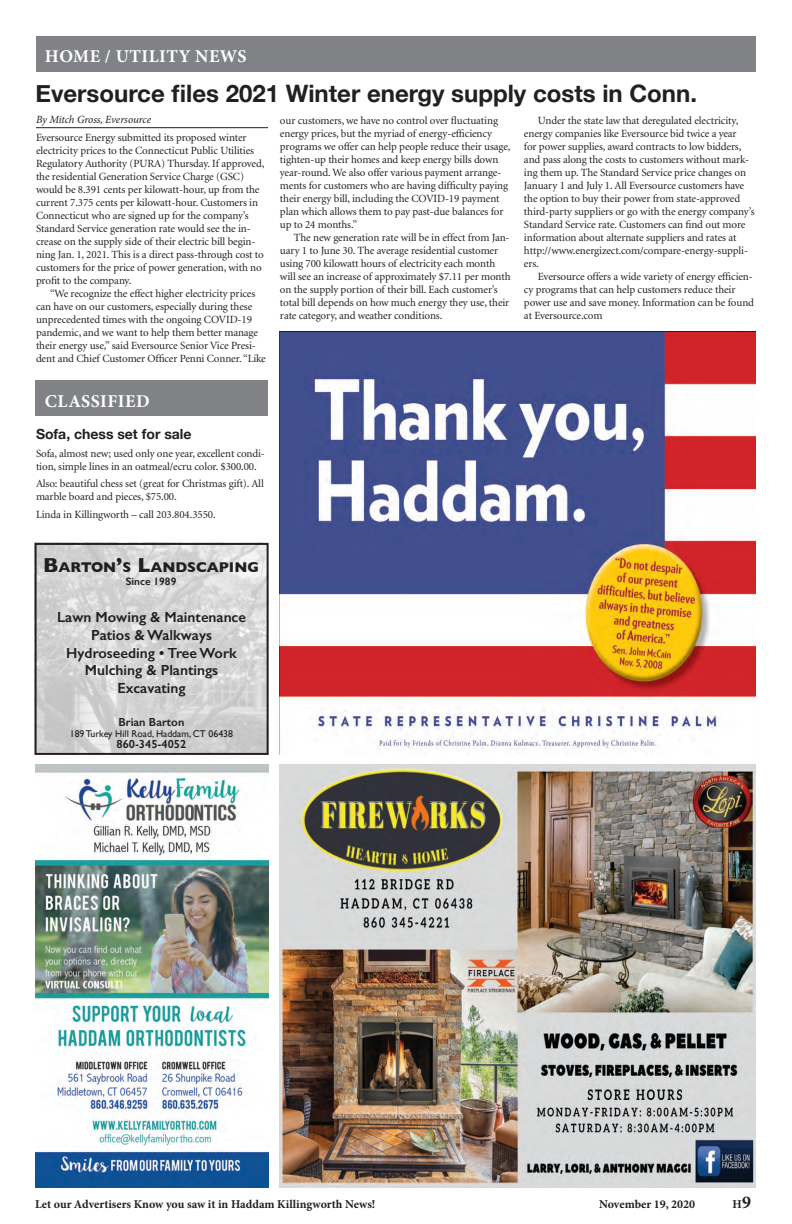
<style>
.page{position:relative;width:792px;height:1224px;background:#fff}
.page>*{position:absolute;margin:0;border:0;box-sizing:border-box;transform-origin:0 0}
.Calendar_header{font:700 24px "Helvetica Neue";color:#231f20}
.t1{font:700 18px "Minion Pro";letter-spacing:.025em;color:#fff}
.t2{font:600 14.7px/17.7px "Gill Sans";color:#231f20;text-align:center}
.t3{font:700 14.4px "Gill Sans";color:#231f20}
.Calendar_header-2{font:700 14px "Helvetica Neue";color:#231f20}
.t4{font:700 12px "Minion Pro";color:#231f20}
.t5{font:600 11.8px "Gill Sans";color:#231f20}
.t6{font:11px/13px "Minion";letter-spacing:-.01em;color:#231f20}
.t7{font:italic 11px "Minion Pro";letter-spacing:-.01em;color:#231f20}
.t8{font:600 10.8px "Gill Sans";color:#231f20}
.t9{font:9.8px "Gill Sans";color:#231f20}
.s1{font-size:20.6px}
.s2{font-size:18px}
</style>
<div class="page">
<img style="left:279px;top:765px;width:476px;height:423px">
<img style="left:279px;top:332px;width:476px;height:423px">
<img style="left:35px;top:765px;width:234px;height:423px">
<img style="left:38px;top:546px;width:228px;height:206px">
<div style="left:35px;top:543px;width:234px;height:212px;border:2px solid #231f20"></div>
<div style="left:36px;top:36px;width:720px;height:36px;background:#808285"></div>
<div style="left:36px;top:380px;width:232px;height:36px;background:#808285"></div>
<hr style="left:36px;top:127px;width:232px;height:1px;background:#231f20">
<p class="t1" style="left:45px;top:46px;width:203px">HOME / UTILITY NEWS</p>
<p class="Calendar_header" style="left:35px;top:75px;width:663px">Eversource files 2021 Winter energy supply costs in Conn.</p>
<p class="t7" style="left:36px;top:113px;width:117px">By Mitch Gross, Eversource</p>
<p class="t6" style="left:36px;top:131px;width:230px">Eversource Energy submitted its proposed winter electricity prices to the Connecticut Public Utilities Regulatory Authority (PURA) Thursday. If approved, the residential Generation Service Charge (GSC) would be 8.391 cents per kilowatt-hour, up from the current 7.375 cents per kilowatt-hour. Customers in Connecticut who are signed up for the company’s Standard Service generation rate would see the in&shy;crease on the supply side of their electric bill begin&shy;ning Jan. 1, 2021. This is a direct pass-through cost to customers for the price of power generation, with no profit to the company.</p>
<p class="t6" style="left:36px;top:287px;width:231px;text-indent:14px">“We recognize the effect higher electricity prices can have on our customers, especially during these unprecedented times with the ongoing COVID-19 pandemic, and we want to help them better manage their energy use,” said Eversource Senior Vice Presi&shy;dent and Chief Customer Officer Penni Conner. “Like</p>
<p class="t1" style="left:45px;top:390px;width:106px">CLASSIFIED</p>
<p class="Calendar_header-2" style="left:36px;top:423px;width:157px">Sofa, chess set for sale</p>
<p class="t6" style="left:36px;top:447px;width:231px">Sofa, almost new; used only one year, excellent condi&shy;tion, simple lines in an oatmeal/ecru color. $300.00.</p>
<p class="t6" style="left:36px;top:478px;width:229px">Also: beautiful chess set (great for Christmas gift). All marble board and pieces, $75.00.</p>
<p class="t6" style="left:36px;top:508px;width:181px">Linda in Killingworth – call 203.804.3550.</p>
<p class="t6" style="left:280px;top:114px;width:232px">our customers, we have no control over fluctuating energy prices, but the myriad of energy-efficiency programs we offer can help people reduce their usage, tighten-up their homes and keep energy bills down year-round. We also offer various payment arrange&shy;ments for customers who are having difficulty paying their energy bill, including the COVID-19 payment plan which allows them to pay past-due balances for up to 24 months.”</p>
<p class="t6" style="left:280px;top:231px;width:232px;text-indent:14px">The new generation rate will be in effect from Jan&shy;uary 1 to June 30. The average residential customer using 700 kilowatt hours of electricity each month will see an increase of approximately $7.11 per month on the supply portion of their bill. Each customer’s total bill depends on how much energy they use, their rate category, and weather conditions.</p>
<p class="t6" style="left:524px;top:114px;width:232px;text-indent:14px">Under the state law that deregulated electricity, energy companies like Eversource bid twice a year<br>for power supplies, award contracts to low bidders, and pass along the costs to customers without mark&shy;ing them up. The Standard Service price changes on January 1 and July 1. All Eversource customers have the option to buy their power from state-approved third-party suppliers or go with the energy company’s Standard Service rate. Customers can find out more information about alternate suppliers and rates at http://www.energizect.com/compare-energy-suppli&shy;ers.</p>
<p class="t6" style="left:524px;top:270px;width:232px;text-indent:14px">Eversource offers a wide variety of energy efficien&shy;cy programs that can help customers reduce their power use and save money. Information can be found at Eversource.com</p>
<h3 class="t3" style="left:43px;top:556px;width:217px"><span class="s1">B</span>ARTON<span class="s1">’</span>S <span class="s1">L</span>ANDSCAPING</h3>
<p class="t8" style="left:126px;top:575px;width:52px">Since 1989</p>
<h3 class="t2" style="left:57px;top:609px;width:190px">Lawn Mowing &amp; Maintenance<br>Patios &amp; Walkways<br>Hydroseeding • Tree Work<br>Mulching &amp; Plantings<br>Excavating</h3>
<p class="t5" style="left:118px;top:715px;width:68px">Brian Barton</p>
<p class="t9" style="left:70px;top:728px;width:165px">189 Turkey Hill Road, Haddam, CT 06438</p>
<p class="t5" style="left:116px;top:736px;width:71px">860-345-4052</p>
<p class="t4" style="left:35px;top:1197px;width:342px">Let our Advertisers Know you saw it in Haddam Killingworth News!</p>
<p class="t4" style="left:599px;top:1197px;width:97px">November 19, 2020</p>
<p class="t4" style="left:733px;top:1197px;width:20px">H<span class="s2">9</span></p>
</div>
